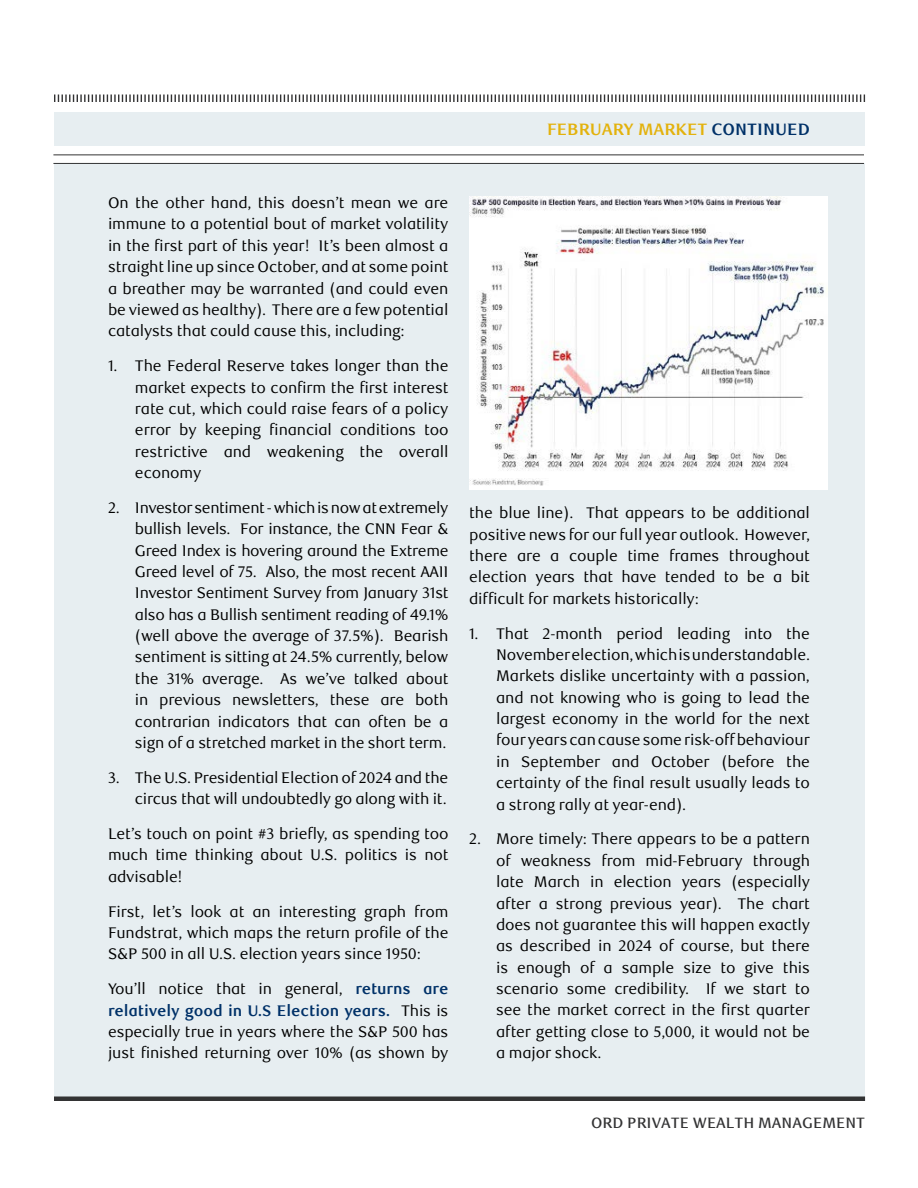
<style>
.page{position:relative;width:918px;height:1188px;background:#fff}
.page>*{position:absolute;margin:0;border:0;box-sizing:border-box;transform-origin:0 0}
.t1{font:700 16.5px "RBC Text";color:#e3b20c}
.t2{font:15.3px/21.3px "RBC Text";letter-spacing:-.01em;color:#000;text-align:justify}
.t3{font:500 15px "RBC Text";color:#333334}
.s1{color:#003168}
.s2{font-weight:700;color:#003168}
</style>
<div class="page">
<div style="left:54px;top:164px;width:811px;height:934px;background:#e7eef1"></div>
<div style="left:54px;top:113px;width:811px;height:33px;background:#e7eef1"></div>
<div style="left:54px;top:1096px;width:811px;height:5px;background:#333334"></div>
<svg style="left:54px;top:94px;width:812px;height:8px"></svg>
<hr style="left:53px;top:154px;width:811px;height:1px;background:#333334">
<hr style="left:53px;top:163px;width:811px;height:1px;background:#333334">
<img style="left:470px;top:197px;width:357px;height:292px">
<p class="t1" style="left:547px;top:120px;width:264px">FEBRUARY MARKET <span class="s1">CONTINUED</span></p>
<p class="t2" style="left:108px;top:192px;width:342px">On the other hand, this doesn’t mean we are immune to a potential bout of market volatility in the first part of this year! It’s been almost a straight line up since October, and at some point a breather may be warranted (and could even be viewed as healthy). There are a few potential catalysts that could cause this, including:</p>
<p class="t2" style="left:135px;top:356px;width:315px;text-indent:-27px">1. The Federal Reserve takes longer than the market expects to confirm the first interest rate cut, which could raise fears of a policy error by keeping financial conditions too restrictive and weakening the overall economy</p>
<p class="t2" style="left:135px;top:497px;width:315px;text-indent:-27px">2. Investor sentiment - which is now at extremely bullish levels. For instance, the CNN Fear &amp; Greed Index is hovering around the Extreme Greed level of 75. Also, the most recent AAII Investor Sentiment Survey from January 31st also has a Bullish sentiment reading of 49.1% (well above the average of 37.5%). Bearish sentiment is sitting at 24.5% currently, below the 31% average. As we’ve talked about in previous newsletters, these are both contrarian indicators that can often be a sign of a stretched market in the short term.</p>
<p class="t2" style="left:108px;top:767px;width:342px;text-align:right">3. The U.S. Presidential Election of 2024 and the circus that will undoubtedly go along with it.</p>
<p class="t2" style="left:108px;top:823px;width:342px">Let’s touch on point #3 briefly, as spending too much time thinking about U.S. politics is not advisable!</p>
<p class="t2" style="left:108px;top:901px;width:342px">First, let’s look at an interesting graph from Fundstrat, which maps the return profile of the S&amp;P 500 in all U.S. election years since 1950:</p>
<p class="t2" style="left:108px;top:979px;width:342px">You’ll notice that in general, <span class="s2">returns are relatively good in U.S Election years.</span> This is especially true in years where the S&amp;P 500 has just finished returning over 10% (as shown by</p>
<p class="t2" style="left:469px;top:503px;width:342px">the blue line). That appears to be additional positive news for our full year outlook. However, there are a couple time frames throughout election years that have tended to be a bit difficult for markets historically:</p>
<p class="t2" style="left:496px;top:623px;width:315px;text-indent:-27px">1. That 2-month period leading into the November election, which is understandable.<br>Markets dislike uncertainty with a passion, and not knowing who is going to lead the largest economy in the world for the next four years can cause some risk-off behaviour in September and October (before the certainty of the final result usually leads to a strong rally at year-end).</p>
<p class="t2" style="left:496px;top:829px;width:315px;text-indent:-27px">2. More timely: There appears to be a pattern of weakness from mid-February through late March in election years (especially after a strong previous year). The chart does not guarantee this will happen exactly as described in 2024 of course, but there is enough of a sample size to give this scenario some credibility. If we start to see the market correct in the first quarter after getting close to 5,000, it would not be a major shock.</p>
<p class="t3" style="left:591px;top:1114px;width:275px">ORD PRIVATE WEALTH MANAGEMENT</p>
</div>
